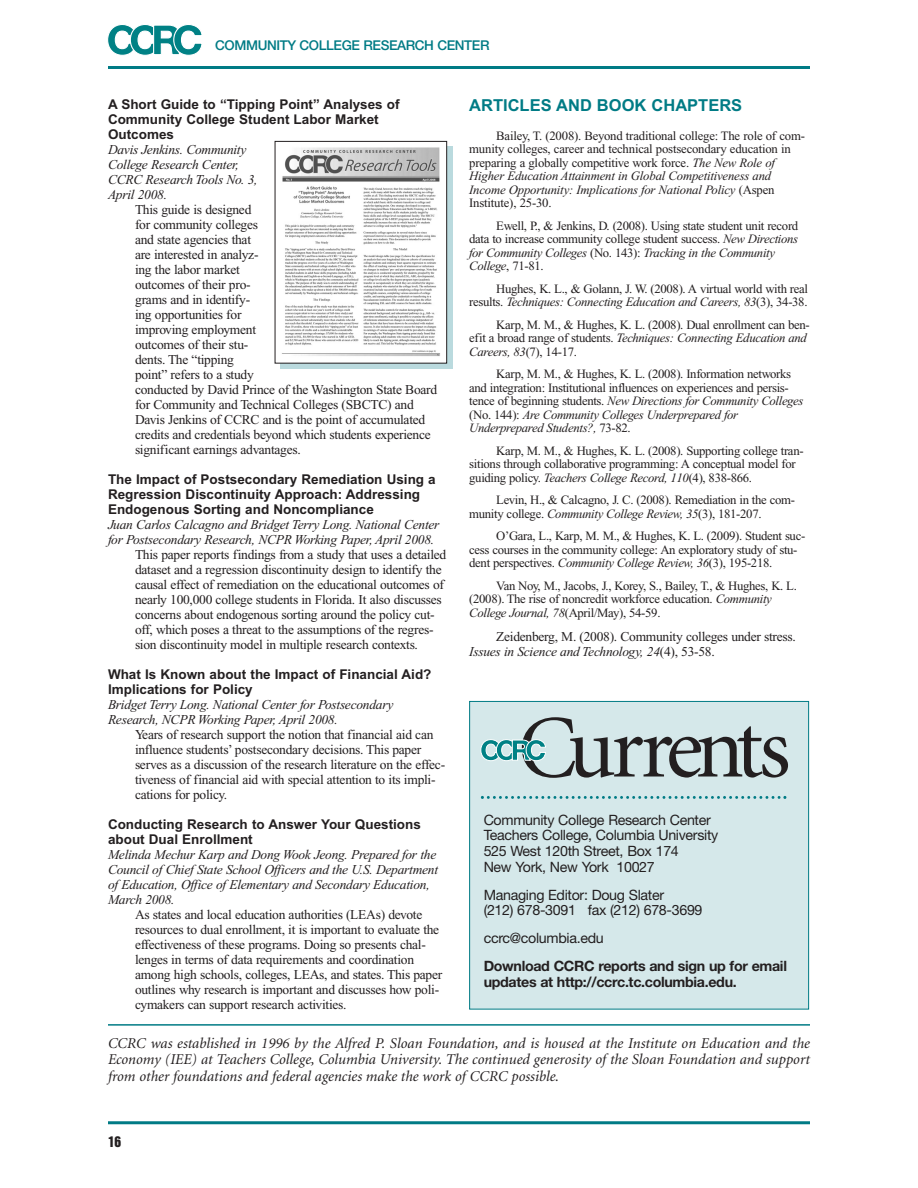
<style>
.page{position:relative;width:918px;height:1188px;background:#fff}
.page>*{position:absolute;margin:0;border:0;box-sizing:border-box;transform-origin:0 0}
.t1{font:89.1px "Minion";letter-spacing:-.085em;color:#231f20}
.t2{font:700 16.5px "Arial";color:#007b85}
.t3{font:italic 15px/16.5px "Minion";color:#231f20;text-align:justify}
.t4{font:14.25px/15.8px "Helvetica Neue";letter-spacing:-.02em;color:#231f20}
.t5{font:700 14.25px/15.8px "Helvetica Neue";letter-spacing:-.02em;color:#231f20}
.t6{font:13.5px/15px "Times New Roman";letter-spacing:-.02em;color:#231f20}
.t7{font:italic 13.5px/15px "Times New Roman";letter-spacing:-.02em;color:#231f20}
.t8{font:700 13.5px/15px "Arial";color:#231f20}
.t9{font:500 13.5px "Helvetica Neue";letter-spacing:-.03em;color:#007b85}
.t10{font:13.5px "Helvetica Inserat";color:#231f20}
.t11{font:12.75px/13.5px "Times New Roman";letter-spacing:-.025em;color:#231f20}
.s1{font-style:italic}
</style>
<div class="page">
<hr style="left:108px;top:66px;width:702px;height:3px;background:#007b85">
<svg style="left:107px;top:24px;width:95px;height:32px"></svg>
<div style="left:470px;top:701px;width:339px;height:308px;background:#d5e8ea"></div>
<div style="left:469px;top:701px;width:340px;height:309px;border:1px solid #007b85"></div>
<svg style="left:481px;top:796px;width:305px;height:3px"></svg>
<svg style="left:480px;top:739px;width:66px;height:22px"></svg>
<hr style="left:108px;top:1024px;width:702px;height:2px;background:#007b85">
<hr style="left:108px;top:1121px;width:702px;height:3px;background:#007b85">
<div style="left:280px;top:146px;width:172px;height:223px;background:#badade"></div>
<img style="left:280px;top:146px;width:165px;height:216px">
<div style="left:275px;top:141px;width:172px;height:223px;border:1px solid #231f20"></div>
<p class="t9" style="left:215px;top:40px;width:276px">COMMUNITY COLLEGE RESEARCH CENTER</p>
<p class="t8" style="left:108px;top:98px;width:293px">A Short Guide to “Tipping Point” Analyses of<br>Community College Student Labor Market<br>Outcomes</p>
<p class="t7" style="left:108px;top:143px;width:151px">Davis Jenkins. Community<br>College Research Center,<br>CCRC Research Tools No. 3,<br>April 2008.</p>
<p class="t6" style="left:135px;top:203px;width:304px">This guide is designed<br>for community colleges<br>and state agencies that<br>are interested in analyz-<br>ing the labor market<br>outcomes of their pro-<br>grams and in identify-<br>ing opportunities for<br>improving employment<br>outcomes of their stu-<br>dents. The “tipping<br>point” refers to a study<br>conducted by David Prince of the Washington State Board for Community and Technical Colleges (SBCTC) and<br>Davis Jenkins of CCRC and is the point of accumulated credits and credentials beyond which students experience significant earnings advantages.</p>
<p class="t8" style="left:108px;top:473px;width:329px">The Impact of Postsecondary Remediation Using a<br>Regression Discontinuity Approach: Addressing<br>Endogenous Sorting and Noncompliance</p>
<p class="t7" style="left:108px;top:518px;width:333px">Juan Carlos Calcagno and Bridget Terry Long. National Center for Postsecondary Research, NCPR Working Paper, April 2008.</p>
<p class="t6" style="left:135px;top:548px;width:313px">This paper reports findings from a study that uses a detailed dataset and a regression discontinuity design to identify the causal effect of remediation on the educational outcomes of nearly 100,000 college students in Florida. It also discusses concerns about endogenous sorting around the policy cut&shy;off, which poses a threat to the assumptions of the regres&shy;sion discontinuity model in multiple research contexts.</p>
<p class="t8" style="left:108px;top:668px;width:325px">What Is Known about the Impact of Financial Aid?<br>Implications for Policy</p>
<p class="t7" style="left:108px;top:698px;width:287px">Bridget Terry Long. National Center for Postsecondary<br>Research, NCPR Working Paper, April 2008.</p>
<p class="t6" style="left:135px;top:728px;width:312px">Years of research support the notion that financial aid can influence students’ postsecondary decisions. This paper serves as a discussion of the research literature on the effec&shy;tiveness of financial aid with special attention to its impli&shy;cations for policy.</p>
<p class="t8" style="left:108px;top:818px;width:314px">Conducting Research to Answer Your Questions about Dual Enrollment</p>
<p class="t7" style="left:108px;top:848px;width:332px">Melinda Mechur Karp and Dong Wook Jeong. Prepared for the Council of Chief State School Officers and the U.S. Department of Education, Office of Elementary and Secondary Education, March 2008.</p>
<p class="t6" style="left:135px;top:908px;width:309px">As states and local education authorities (LEAs) devote resources to dual enrollment, it is important to evaluate the effectiveness of these programs. Doing so presents chal&shy;lenges in terms of data requirements and coordination among high schools, colleges, LEAs, and states. This paper outlines why research is important and discusses how poli&shy;cymakers can support research activities.</p>
<p class="t2" style="left:469px;top:99px;width:275px">ARTICLES AND BOOK CHAPTERS</p>
<p class="t11" style="left:469px;top:130px;width:337px;text-indent:27px">Bailey, T. (2008). Beyond traditional college: The role of com&shy;munity colleges, career and technical postsecondary education in preparing a globally competitive work force. <span class="s1">The New Role of Higher Education Attainment in Global Competitiveness and Income Opportunity: Implications for National Policy</span> (Aspen Institute), 25-30.</p>
<p class="t11" style="left:469px;top:220px;width:331px;text-indent:27px">Ewell, P., &amp; Jenkins, D. (2008). Using state student unit record data to increase community college student success. <span class="s1">New Directions for Community Colleges</span> (No. 143): <span class="s1">Tracking in the Community College</span>, 71-81.</p>
<p class="t11" style="left:469px;top:283px;width:340px;text-align:right">Hughes, K. L., &amp; Golann, J. W. (2008). A virtual world with real results. <span class="s1">Techniques: Connecting Education and Careers, 83</span>(3), 34-38.</p>
<p class="t11" style="left:469px;top:319px;width:342px;text-indent:27px">Karp, M. M., &amp; Hughes, K. L. (2008). Dual enrollment can ben&shy;efit a broad range of students. <span class="s1">Techniques: Connecting Education and<br>Careers, 83</span>(7), 14-17.</p>
<p class="t11" style="left:469px;top:368px;width:336px;text-indent:27px">Karp, M. M., &amp; Hughes, K. L. (2008). Information networks and integration: Institutional influences on experiences and persis&shy;tence of beginning students. <span class="s1">New Directions for Community Colleges </span>(No. 144): <span class="s1">Are Community Colleges Underprepared for Underprepared Students?,</span> 73-82.</p>
<p class="t11" style="left:469px;top:445px;width:336px;text-indent:27px">Karp, M. M., &amp; Hughes, K. L. (2008). Supporting college tran&shy;sitions through collaborative programming: A conceptual model for guiding policy. <span class="s1">Teachers College Record, 110</span>(4), 838-866.</p>
<p class="t11" style="left:469px;top:494px;width:327px;text-indent:27px">Levin, H., &amp; Calcagno, J. C. (2008). Remediation in the com&shy;munity college. <span class="s1">Community College Review, 35</span>(3), 181-207.</p>
<p class="t11" style="left:469px;top:530px;width:338px;text-indent:27px">O’Gara, L., Karp, M. M., &amp; Hughes, K. L. (2009). Student suc&shy;cess courses in the community college: An exploratory study of stu&shy;dent perspectives. <span class="s1">Community College Review, 36</span>(3), 195-218.</p>
<p class="t11" style="left:469px;top:580px;width:329px;text-indent:27px">Van Noy, M., Jacobs, J., Korey, S., Bailey, T., &amp; Hughes, K. L. (2008). The rise of noncredit workforce education. <span class="s1">Community<br>College Journal, 78</span>(April/May), 54-59.</p>
<p class="t6" style="left:469px;top:630px;width:328px;text-indent:27px">Zeidenberg, M. (2008). Community colleges under stress.<br><span class="s1">Issues in Science and Technology, 24</span>(4), 53-58.</p>
<h1 class="t1" style="left:518px;top:713px;width:274px">Currents</h1>
<p class="t4" style="left:484px;top:813px;width:236px">Community College Research Center<br>Teachers College, Columbia University<br>525 West 120th Street, Box 174<br>New York, New York 10027</p>
<p class="t4" style="left:484px;top:888px;width:220px">Managing Editor: Doug Slater<br>(212) 678-3091 fax (212) 678-3699</p>
<p class="t4" style="left:484px;top:932px;width:122px">ccrc@columbia.edu</p>
<p class="t5" style="left:484px;top:959px;width:305px">Download CCRC reports and sign up for email updates at http://ccrc.tc.columbia.edu.</p>
<p class="t3" style="left:108px;top:1036px;width:704px">CCRC was established in 1996 by the Alfred P. Sloan Foundation, and is housed at the Institute on Education and the Economy (IEE) at Teachers College, Columbia University. The continued generosity of the Sloan Foundation and support from other foundations and federal agencies make the work of CCRC possible.</p>
<p class="t10" style="left:108px;top:1136px;width:15px">16</p>
</div>
